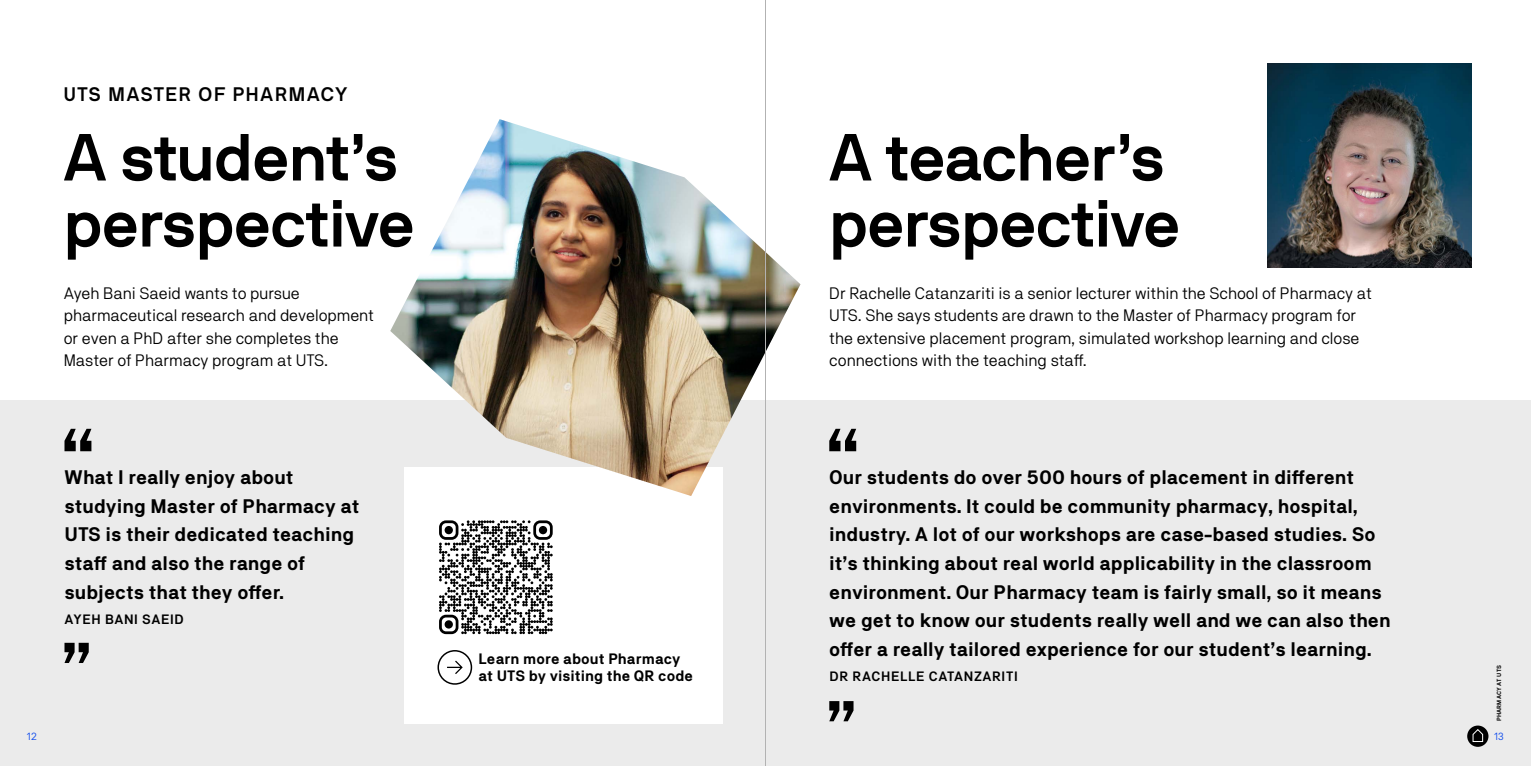
<style>
.page{position:relative;width:1531px;height:766px;background:#fff}
.page>*{position:absolute;margin:0;border:0;box-sizing:border-box;transform-origin:0 0}
.t1{font:700 66px/66px "NB International Pro";color:#000}
.t2{font:700 19.5px/28.5px "NB Akademie";color:#000}
.t3{font:700 19.5px "NB International Pro";letter-spacing:.095em;color:#000}
.t4{font:16.5px/22.5px "NB Akademie";letter-spacing:-.005em;color:#000}
.t5{font:700 15px/17.2px "NB Akademie";letter-spacing:.005em;color:#000}
.t6{font:600 13.5px "NB Akademie";letter-spacing:.05em;color:#000}
.t7{font:10.5px "NB Akademie";color:#0f4beb}
.t8{font:700 6px "NB Akademie";letter-spacing:.03em;color:#000}
</style>
<div class="page">
<div style="left:0;top:400px;width:1531px;height:365px;background:#ebebeb"></div>
<div style="left:404px;top:466px;width:319px;height:257px;background:#fff"></div>
<svg style="left:829px;top:701px;width:24px;height:20px"></svg>
<svg style="left:829px;top:428px;width:27px;height:23px"></svg>
<div style="left:437px;top:649px;width:35px;height:35px;border:2px solid #000;border-radius:50%"></div>
<svg style="left:447px;top:660px;width:16px;height:14px"></svg>
<svg style="left:64px;top:642px;width:25px;height:20px"></svg>
<svg style="left:64px;top:428px;width:27px;height:23px"></svg>
<svg style="left:439px;top:520px;width:114px;height:19px"></svg>
<img style="left:390px;top:119px;width:410px;height:377px">
<img style="left:1267px;top:64px;width:204px;height:204px">
<hr style="left:765px;top:0;width:1px;height:765px;background:#b2b2b2">
<div style="left:1467px;top:725px;width:21px;height:21px;background:#000;border-radius:50%"></div>
<svg style="left:1472px;top:729px;width:11px;height:13px"></svg>
<p class="t3" style="left:64px;top:82px;width:284px">UTS MASTER OF PHARMACY</p>
<h1 class="t1" style="left:64px;top:123px;width:352px">A student’s perspective</h1>
<p class="t4" style="left:64px;top:281px;width:312px">Ayeh Bani Saeid wants to pursue pharmaceutical research and development or even a PhD after she completes the Master of Pharmacy program at UTS.</p>
<p class="t2" style="left:64px;top:463px;width:297px">What I really enjoy about studying Master of Pharmacy at<br>UTS is their dedicated teaching staff and also the range of subjects that they offer.</p>
<p class="t6" style="left:65px;top:611px;width:121px">AYEH BANI SAEID</p>
<p class="t5" style="left:479px;top:649px;width:216px">Learn more about Pharmacy at UTS by visiting the QR code</p>
<h1 class="t1" style="left:829px;top:123px;width:352px">A teacher’s perspective</h1>
<p class="t4" style="left:829px;top:281px;width:544px">Dr Rachelle Catanzariti is a senior lecturer within the School of Pharmacy at UTS. She says students are drawn to the Master of Pharmacy program for the extensive placement program, simulated workshop learning and close connections with the teaching staff.</p>
<p class="t2" style="left:829px;top:463px;width:563px">Our students do over 500 hours of placement in different environments. It could be community pharmacy, hospital, industry. A lot of our workshops are case-based studies. So it’s thinking about real world applicability in the classroom environment. Our Pharmacy team is fairly small, so it means we get to know our students really well and we can also then offer a really tailored experience for our student’s learning.</p>
<p class="t6" style="left:829px;top:668px;width:190px">DR RACHELLE CATANZARITI</p>
<p class="t8" style="left:1495px;top:721px;width:58px;rotate:-90deg">PHARMACY AT UTS</p>
<p class="t7" style="left:27px;top:729px;width:11px">12</p>
<p class="t7" style="left:1494px;top:729px;width:11px">13</p>
</div>
